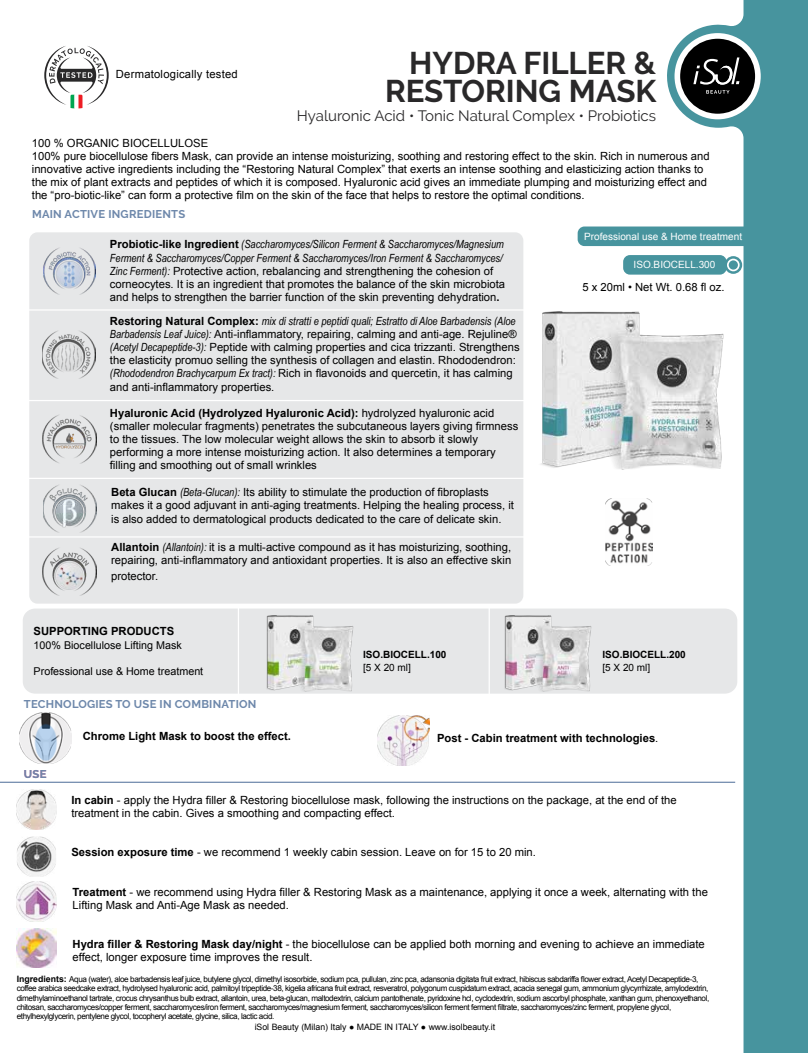
<style>
.page{position:relative;width:808px;height:1053px;background:#fff}
.page>*{position:absolute;margin:0;border:0;box-sizing:border-box;transform-origin:0 0}
.t1{font:700 31.25px/27.5px "Raleway";color:#292829;text-align:right}
.t2{font:15px "Raleway";color:#292829}
.t3{font:11.25px/13.1px "Arial";color:#000}
.t4{font:italic 11.25px/13.1px "Arial Narrow";color:#000}
.t5{font:700 11.25px "Arial";color:#000}
.t6{font:700 11.25px "Raleway";letter-spacing:.02em;color:#6e88ab}
.t7{font:11.25px "Arial";letter-spacing:.02em;color:#000}
.t8{font:10.75px "Arial";color:#000}
.t9{font:10px "Arial";color:#fff}
.t10{font:700 10px "Arial";color:#000}
.t11{font:10px "Arial";color:#000}
.t12{font:8.75px "Arial";color:#000}
.t13{font:8.12px/9.4px "Arial";letter-spacing:-.05em;color:#000}
.s1{font-family:"Arial";font-weight:700;font-style:normal}
.s2{font-family:"Arial Narrow";font-style:italic}
.s3{font-weight:700}
.s4{font-weight:400}
.s5{font-weight:700;font-size:8.75px}
</style>
<div class="page">
<svg style="left:665px;top:0;width:143px;height:1052px;fill:#47949e"></svg>
<svg style="left:674px;top:33px;width:87px;height:86px"></svg>
<div style="left:680px;top:39px;width:75px;height:75px;background:#000;border-radius:50%"></div>
<svg style="left:693px;top:57px;width:46px;height:37px"></svg>
<svg style="left:44px;top:46px;width:65px;height:62px"></svg>
<img style="left:541px;top:302px;width:201px;height:186px">
<img style="left:17px;top:790px;width:39px;height:39px">
<img style="left:17px;top:836px;width:39px;height:40px">
<img style="left:17px;top:881px;width:39px;height:40px">
<div style="left:23px;top:608px;width:714px;height:85px;background:#e6e7e8;border-radius:12px"></div>
<div style="left:29px;top:232px;width:494px;height:371px;background:#e6e7e8;border-radius:8px"></div>
<hr style="left:238px;top:606px;width:1px;height:88px;background:#fff">
<hr style="left:0;top:781px;width:735px;height:1px;background:#6f89ac">
<hr style="left:9px;top:536px;width:520px;height:1px;background:#fff">
<hr style="left:9px;top:477px;width:520px;height:2px;background:#fff">
<hr style="left:9px;top:400px;width:520px;height:1px;background:#fff">
<hr style="left:9px;top:309px;width:521px;height:1px;background:#fff">
<img style="left:17px;top:928px;width:39px;height:39px">
<div style="left:578px;top:226px;width:176px;height:20px;background:#47949e;border-radius:7px"></div>
<svg style="left:724px;top:256px;width:18px;height:18px"></svg>
<div style="left:729px;top:260px;width:9px;height:9px;background:#47949e;border-radius:50%"></div>
<div style="left:623px;top:255px;width:104px;height:19px;background:#47949e;border-radius:7px"></div>
<img style="left:378px;top:715px;width:51px;height:50px">
<hr style="left:489px;top:608px;width:1px;height:88px;background:#fff">
<img style="left:20px;top:712px;width:51px;height:51px">
<img style="left:43px;top:248px;width:53px;height:46px">
<img style="left:42px;top:331px;width:53px;height:47px">
<img style="left:42px;top:415px;width:55px;height:48px">
<img style="left:43px;top:485px;width:53px;height:47px">
<img style="left:43px;top:548px;width:53px;height:47px">
<img style="left:606px;top:498px;width:46px;height:67px">
<img style="left:266px;top:615px;width:88px;height:77px">
<img style="left:504px;top:615px;width:88px;height:77px">
<p class="t7" style="left:116px;top:67px;width:123px">Dermatologically tested</p>
<h1 class="t1" style="left:385px;top:50px;width:273px">HYDRA FILLER &amp;<br>RESTORING MASK</h1>
<h2 class="t2" style="left:297px;top:107px;width:361px">Hyaluronic Acid • Tonic Natural Complex • Probiotics</h2>
<p class="t3" style="left:32px;top:136px;width:679px">100 % ORGANIC BIOCELLULOSE<br>100% pure biocellulose fibers Mask, can provide an intense moisturizing, soothing and restoring effect to the skin. Rich in numerous and innovative active ingredients including the “Restoring Natural Complex” that exerts an intense soothing and elasticizing action thanks to the mix of plant extracts and peptides of which it is composed. Hyaluronic acid gives an immediate plumping and moisturizing effect and the “pro-biotic-like” can form a protective film on the skin of the face that helps to restore the optimal conditions.</p>
<p class="t6" style="left:32px;top:208px;width:155px">MAIN ACTIVE INGREDIENTS</p>
<p class="t4" style="left:110px;top:238px;width:395px"><span class="s1">Probiotic-like Ingredient</span> (Saccharomyces/Silicon Ferment &amp; Saccharomyces/Magnesium<br>Ferment &amp; Saccharomyces/Copper Ferment &amp; Saccharomyces/Iron Ferment &amp; Saccharomyces/</p>
<p class="t3" style="left:110px;top:264px;width:397px"><span class="s2">Zinc Ferment):</span> Protective action, rebalancing and strengthening the cohesion of corneocytes. It is an ingredient that promotes the balance of the skin microbiota and helps to strengthen the barrier function of the skin preventing dehydration<span class="s3">.</span></p>
<p class="t4" style="left:110px;top:314px;width:407px"><span class="s1">Restoring Natural Complex:</span> mix di stratti e peptidi quali; Estratto di Aloe Barbadensis (Aloe</p>
<p class="t3" style="left:110px;top:327px;width:411px"><span class="s2">Barbadensis Leaf Juice):</span> Anti-inflammatory, repairing, calming and anti-age. Rejuline® <span class="s2">(Acetyl Decapeptide-3):</span> Peptide with calming properties and cica trizzanti. Strengthens the elasticity promuo selling the synthesis of collagen and elastin. Rhododendron: <span class="s2">(Rhododendron Brachycarpum Ex tract):</span> Rich in flavonoids and quercetin, it has calming and anti-inflammatory properties.</p>
<p class="t3" style="left:110px;top:406px;width:410px"><span class="s3">Hyaluronic Acid (Hydrolyzed Hyaluronic Acid):</span> hydrolyzed hyaluronic acid (smaller molecular fragments) penetrates the subcutaneous layers giving firmness to the tissues. The low molecular weight allows the skin to absorb it slowly performing a more intense moisturizing action. It also determines a temporary filling and smoothing out of small wrinkles</p>
<p class="t3" style="left:111px;top:485px;width:404px;line-height:13.5px"><span class="s3">Beta Glucan</span> <span class="s2">(Beta-Glucan):</span> Its ability to stimulate the production of fibroplasts makes it a good adjuvant in anti-aging treatments. Helping the healing process, it is also added to dermatological products dedicated to the care of delicate skin.</p>
<p class="t3" style="left:111px;top:541px;width:401px"><span class="s3">Allantoin</span> <span class="s2">(Allantoin):</span> it is a multi-active compound as it has moisturizing, soothing, repairing, anti-inflammatory and antioxidant properties. It is also an effective skin</p>
<p class="t3" style="left:111px;top:569px;width:48px">protector.</p>
<p class="t5" style="left:34px;top:624px;width:142px">SUPPORTING PRODUCTS</p>
<p class="t8" style="left:34px;top:637px;width:150px">100% Biocellulose Lifting Mask</p>
<p class="t8" style="left:34px;top:664px;width:171px">Professional use &amp; Home treatment</p>
<p class="t6" style="left:24px;top:698px;width:234px">TECHNOLOGIES TO USE IN COMBINATION</p>
<p class="t10" style="left:363px;top:647px;width:85px">ISO.BIOCELL.100</p>
<p class="t11" style="left:363px;top:661px;width:49px">[5 X 20 ml]</p>
<p class="t9" style="left:584px;top:229px;width:159px">Professional use &amp; Home treatment</p>
<p class="t9" style="left:634px;top:258px;width:83px">ISO.BIOCELL.300</p>
<p class="t3" style="left:582px;top:281px;width:144px">5 x 20ml • Net Wt. 0.68 fl oz.</p>
<p class="t10" style="left:602px;top:648px;width:85px">ISO.BIOCELL.200</p>
<p class="t11" style="left:602px;top:661px;width:49px">[5 X 20 ml]</p>
<p class="t6" style="left:24px;top:767px;width:24px">USE</p>
<p class="t5" style="left:83px;top:728px;width:210px">Chrome Light Mask to boost the effect.</p>
<p class="t5" style="left:437px;top:730px;width:223px">Post - Cabin treatment with technologies<span class="s4">.</span></p>
<p class="t3" style="left:71px;top:793px;width:607px"><span class="s3">In cabin</span> - apply the Hydra filler &amp; Restoring biocellulose mask, following the instructions on the package, at the end of the treatment in the cabin. Gives a smoothing and compacting effect.</p>
<p class="t3" style="left:71px;top:845px;width:466px"><span class="s3">Session exposure time</span> - we recommend 1 weekly cabin session. Leave on for 15 to 20 min.</p>
<p class="t3" style="left:73px;top:885px;width:637px"><span class="s3">Treatment</span> - we recommend using Hydra filler &amp; Restoring Mask as a maintenance, applying it once a week, alternating with the<br>Lifting Mask and Anti-Age Mask as needed.</p>
<p class="t3" style="left:73px;top:937px;width:634px"><span class="s3">Hydra filler &amp; Restoring Mask day/night</span> - the biocellulose can be applied both morning and evening to achieve an immediate effect, longer exposure time improves the result.</p>
<p class="t13" style="left:17px;top:974px;width:694px"><span class="s5">Ingredients:</span> Aqua (water), aloe barbadensis leaf juice, butylene glycol, dimethyl isosorbide, sodium pca, pullulan, zinc pca, adansonia digitata fruit extract, hibiscus sabdariffa flower extract, Acetyl Decapeptide-3, coffee arabica seedcake extract, hydrolysed hyaluronic acid, palmitoyl tripeptide-38, kigelia africana fruit extract, resveratrol, polygonum cuspidatum extract, acacia senegal gum, ammonium glycyrrhizate, amylodextrin, dimethylaminoethanol tartrate, crocus chrysanthus bulb extract, allantoin, urea, beta-glucan, maltodextrin, calcium pantothenate, pyridoxine hcl, cyclodextrin, sodium ascorbyl phosphate, xanthan gum, phenoxyethanol, chitosan, saccharomyces/copper ferment, saccharomyces/iron ferment, saccharomyces/magnesium ferment, saccharomyces/silicon ferment ferment filtrate, saccharomyces/zinc ferment, propylene glycol, ethylhexylglycerin, pentylene glycol, tocopheryl acetate, glycine, silica, lactic acid.</p>
<p class="t12" style="left:255px;top:1021px;width:242px">iSol Beauty (Milan) Italy ● MADE IN ITALY ● www.isolbeauty.it</p>
</div>
